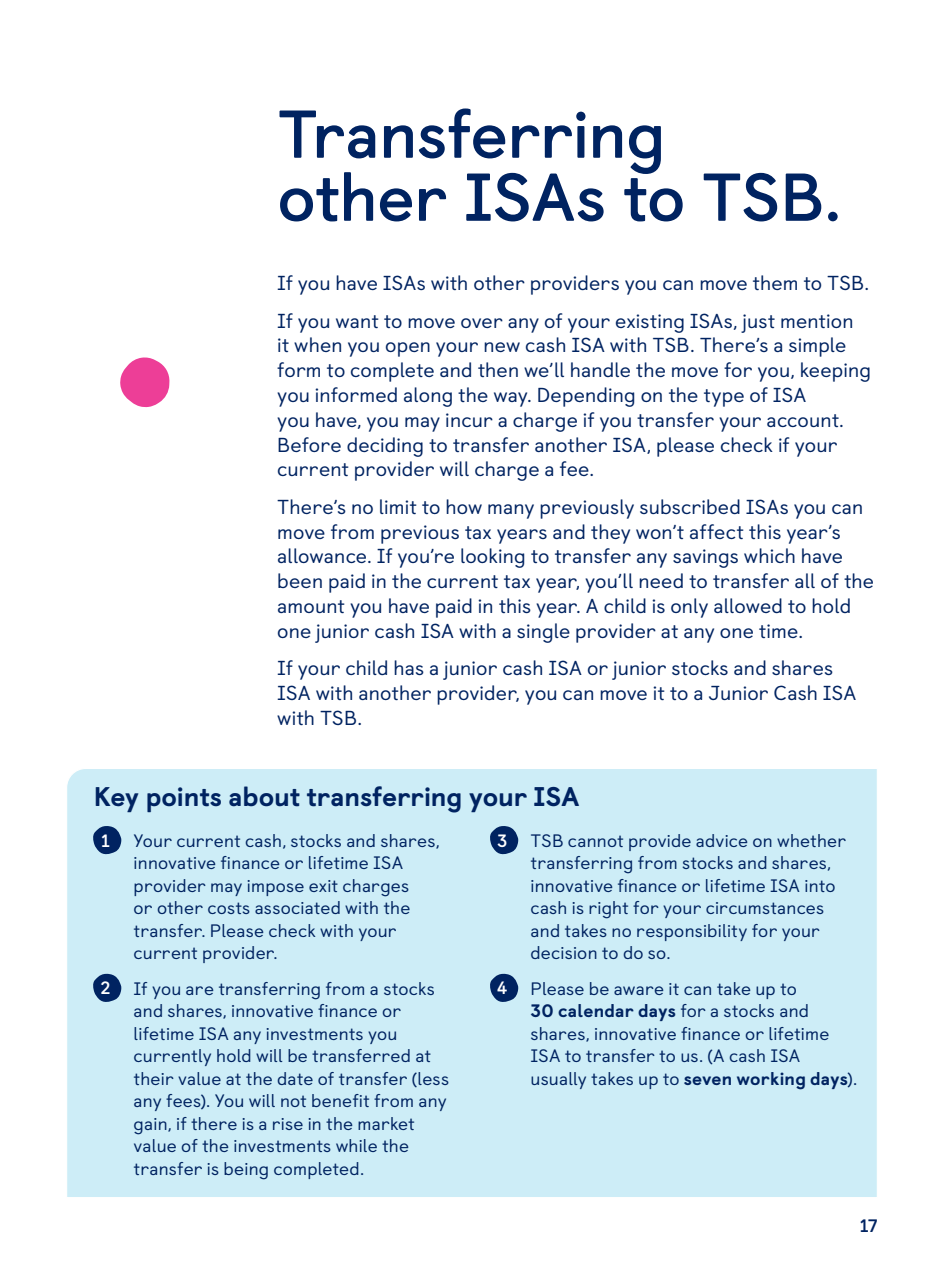
<style>
.page{position:relative;width:944px;height:1276px;background:#fff}
.page>*{position:absolute;margin:0;border:0;box-sizing:border-box;transform-origin:0 0}
.Heading_30pt{font:700 67.5px/63px "TSB Castledown";letter-spacing:-.01em;color:#002361}
.Subheading{font:800 27px "TSB Castledown";letter-spacing:-.005em;color:#002361}
.Body_text_9pt{font:20.25px/24.8px "TSB Castledown";letter-spacing:.005em;color:#002361}
.Body_text_9pt-2{font:18px/22.5px "TSB Castledown";letter-spacing:.01em;color:#002361}
.t1{font:700 18px "TSB Castledown";color:#002361}
.Body_text_9pt-3{font:700 17.78px "TSB Castledown";color:#fff}
.s1{font-weight:800}
</style>
<div class="page">
<div style="left:67px;top:769px;width:810px;height:428px;background:#cdedf7"></div>
<svg style="left:92px;top:826px;width:29px;height:30px"></svg>
<svg style="left:92px;top:973px;width:29px;height:30px"></svg>
<svg style="left:489px;top:826px;width:29px;height:30px"></svg>
<svg style="left:489px;top:973px;width:29px;height:30px"></svg>
<svg style="left:120px;top:357px;width:50px;height:50px"></svg>
<p class="Heading_30pt" style="left:277px;top:104px;width:566px">Transferring other ISAs to TSB.</p>
<p class="Body_text_9pt" style="left:277px;top:271px;width:593px">If you have ISAs with other providers you can move them to TSB.</p>
<p class="Body_text_9pt" style="left:277px;top:308px;width:595px">If you want to move over any of your existing ISAs, just mention<br>it when you open your new cash ISA with TSB. There’s a simple form to complete and then we’ll handle the move for you, keeping you informed along the way. Depending on the type of ISA<br>you have, you may incur a charge if you transfer your account.<br>Before deciding to transfer another ISA, please check if your current provider will charge a fee.</p>
<p class="Body_text_9pt" style="left:277px;top:494px;width:598px">There’s no limit to how many previously subscribed ISAs you can move from previous tax years and they won’t affect this year’s allowance. If you’re looking to transfer any savings which have been paid in the current tax year, you’ll need to transfer all of the amount you have paid in this year. A child is only allowed to hold one junior cash ISA with a single provider at any one time.</p>
<p class="Body_text_9pt" style="left:277px;top:656px;width:581px">If your child has a junior cash ISA or junior stocks and shares<br>ISA with another provider, you can move it to a Junior Cash ISA with TSB.</p>
<p class="Subheading" style="left:94px;top:779px;width:487px">Key points about transferring your ISA</p>
<p class="Body_text_9pt-3" style="left:101px;top:829px;width:10px">1</p>
<p class="Body_text_9pt-2" style="left:134px;top:829px;width:308px">Your current cash, stocks and shares, innovative finance or lifetime ISA provider may impose exit charges<br>or other costs associated with the transfer. Please check with your current provider.</p>
<p class="Body_text_9pt-3" style="left:100px;top:977px;width:12px">2</p>
<p class="Body_text_9pt-2" style="left:134px;top:977px;width:317px">If you are transferring from a stocks and shares, innovative finance or lifetime ISA any investments you currently hold will be transferred at their value at the date of transfer (less any fees). You will not benefit from any gain, if there is a rise in the market value of the investments while the transfer is being completed.</p>
<p class="Body_text_9pt-3" style="left:497px;top:829px;width:12px">3</p>
<p class="Body_text_9pt-2" style="left:531px;top:829px;width:317px">TSB cannot provide advice on whether transferring from stocks and shares, innovative finance or lifetime ISA into cash is right for your circumstances and takes no responsibility for your decision to do so.</p>
<p class="Body_text_9pt-3" style="left:497px;top:977px;width:12px">4</p>
<p class="Body_text_9pt-2" style="left:531px;top:977px;width:328px">Please be aware it can take up to<br><span class="s1">30 calendar days</span> for a stocks and shares, innovative finance or lifetime ISA to transfer to us. (A cash ISA usually takes up to <span class="s1">seven working days</span>).</p>
<p class="t1" style="left:860px;top:1214px;width:20px">17</p>
</div>
